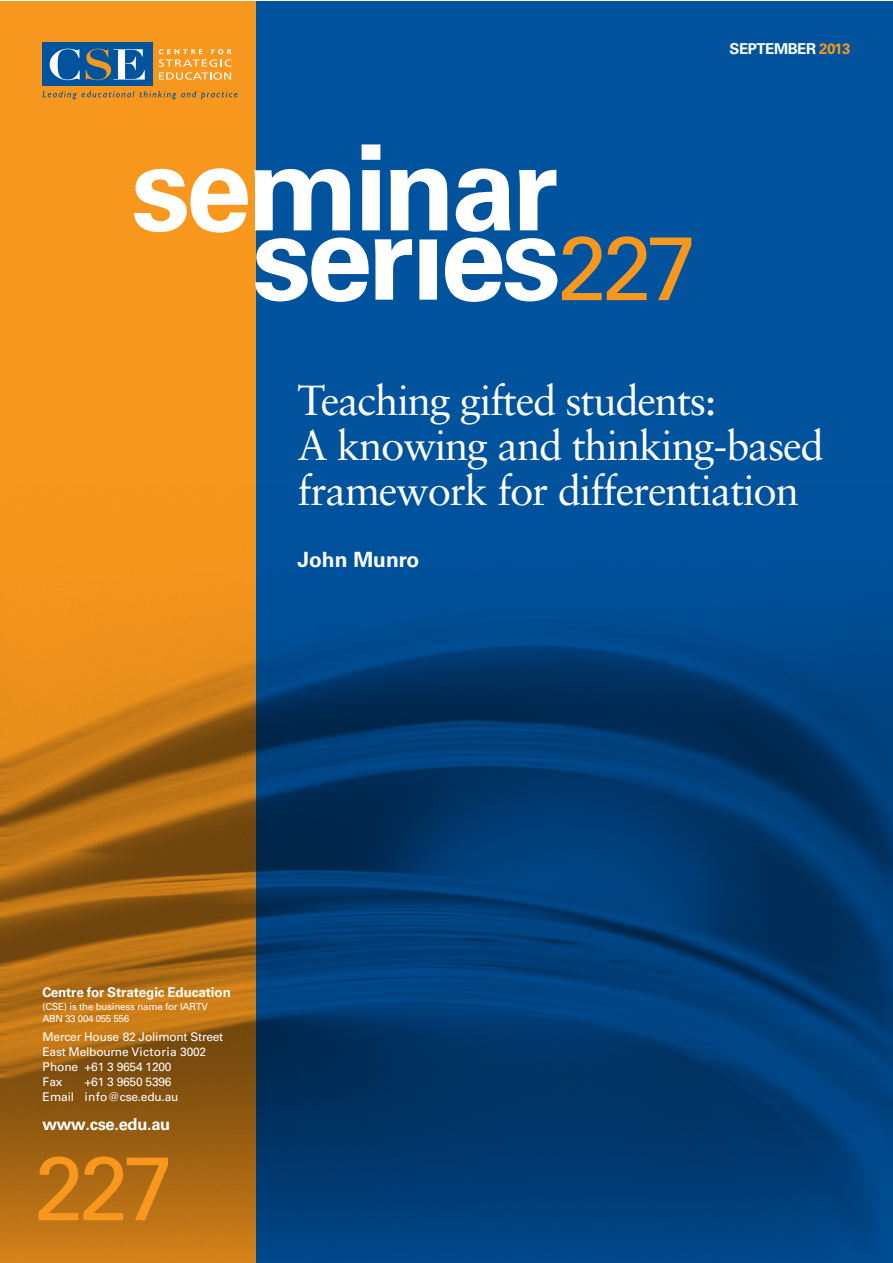
<style>
.page{position:relative;width:893px;height:1263px;background:#fff}
.page>*{position:absolute;margin:0;border:0;box-sizing:border-box;transform-origin:0 0}
.t1{font:90.45px "Univers";letter-spacing:-.06em;color:#f7971d}
.t2{font:42px/45px "Sabon";letter-spacing:-.03em;color:#fff}
.t3{font:700 21px "Univers";color:#fff}
.t4{font:700 16.5px "Univers";letter-spacing:-.02em;color:#fff}
.t5{font:700 15px "Univers";letter-spacing:-.03em;color:#fff}
.t6{font:700 13.5px "Univers";letter-spacing:-.01em;color:#fff}
.t7{font:12px/15px "Univers";letter-spacing:-.02em;color:#fff}
.t8{font:9.75px/12px "Univers";letter-spacing:-.02em;color:#fff}
.s1{color:#f7971d}
</style>
<div class="page">
<div style="left:255px;top:1px;width:637px;height:1262px;background:#01539e"></div>
<div style="left:0;top:1px;width:255px;height:1262px;background:#f7971d"></div>
<div style="left:43px;top:43px;width:110px;height:43px;background:#01539e"></div>
<svg style="left:43px;top:91px;width:195px;height:8px"></svg>
<svg style="left:50px;top:49px;width:30px;height:31px"></svg>
<svg style="left:86px;top:49px;width:59px;height:31px"></svg>
<svg style="left:159px;top:49px;width:73px;height:31px"></svg>
<svg style="left:134px;top:144px;width:423px;height:158px"></svg>
<img style="left:0;top:486px;width:892px;height:777px">
<p class="t5" style="left:730px;top:40px;width:122px">SEPTEMBER <span class="s1">2013</span></p>
<h1 class="t1" style="left:557px;top:214px;width:141px">227</h1>
<h2 class="t2" style="left:298px;top:378px;width:528px">Teaching gifted students:<br>A knowing and thinking-based framework for differentiation</h2>
<h3 class="t3" style="left:298px;top:547px;width:123px">John Munro</h3>
<p class="t6" style="left:43px;top:984px;width:190px">Centre for Strategic Education</p>
<p class="t8" style="left:43px;top:1001px;width:167px">(CSE) is the business name for IARTV<br>ABN 33 004 055 556</p>
<p class="t7" style="left:43px;top:1030px;width:182px">Mercer House 82 Jolimont Street<br>East Melbourne Victoria 3002<br>Phone +61 3 9654 1200<br>Fax</p>
<p class="t7" style="left:43px;top:1075px;width:137px;text-indent:42px">+61 3 9650 5396<br>Email info@cse.edu.au</p>
<h3 class="t4" style="left:43px;top:1114px;width:129px">www.cse.edu.au</h3>
<h1 class="t1" style="left:34px;top:1134px;width:141px">227</h1>
</div>
